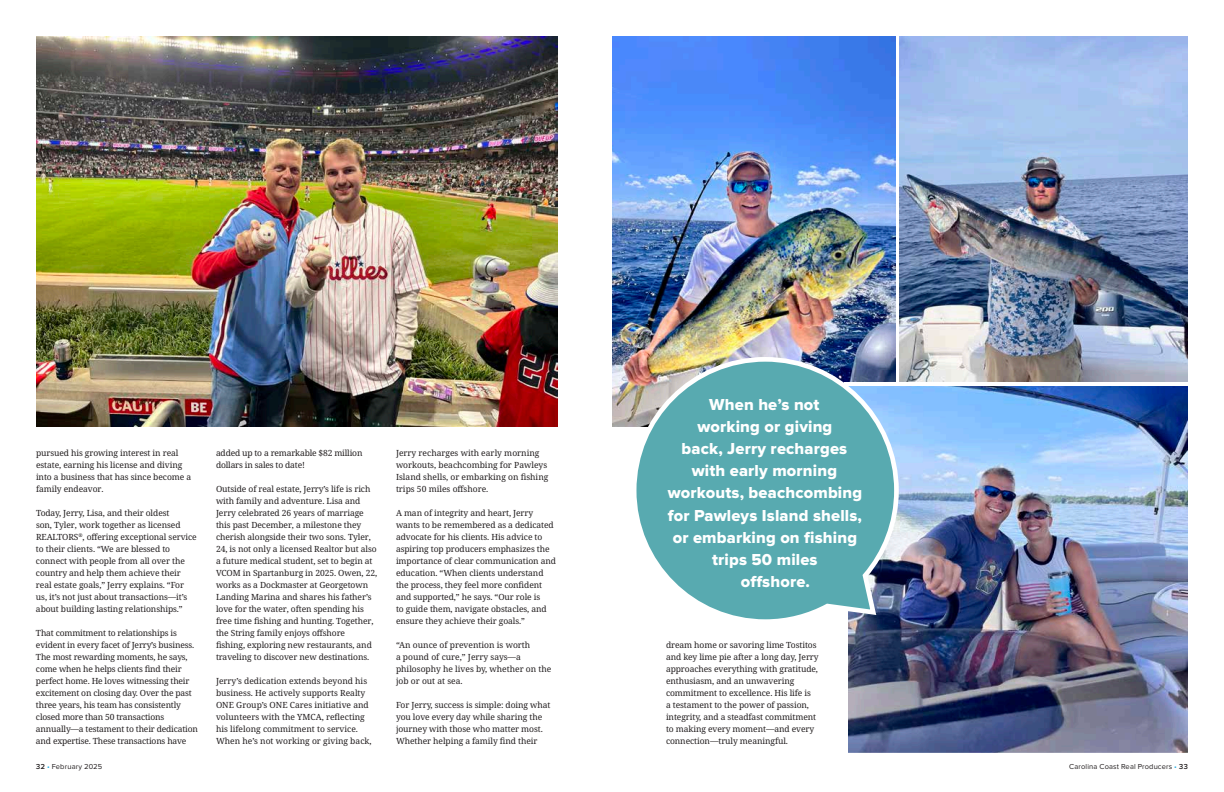
<style>
.page{position:relative;width:1224px;height:792px;background:#fff}
.page>*{position:absolute;margin:0;border:0;box-sizing:border-box;transform-origin:0 0}
.t1{font:16.5px "Proxima Nova Extrabld";letter-spacing:.01em;color:#fff}
.t2{font:8.5px/12px "Avrile Serif";letter-spacing:-.01em;color:#231f20}
.t3{font:7.5px "Proxima Nova";letter-spacing:.02em;color:#231f20}
.s1{font-weight:600}
.s2{color:#19a8e0}
</style>
<div class="page">
<img style="left:900px;top:36px;width:288px;height:346px">
<img style="left:612px;top:36px;width:284px;height:391px">
<img style="left:849px;top:387px;width:339px;height:365px">
<div style="left:844px;top:382px;width:350px;height:375px;border:4px solid #fff"></div>
<img style="left:36px;top:36px;width:521px;height:391px">
<svg style="left:629px;top:355px;width:272px;height:271px;background:#76b2b8"></svg>
<p class="t2" style="left:36px;top:447px;width:157px">pursued his growing interest in real estate, earning his license and diving into a business that has since become a family endeavor.</p>
<p class="t2" style="left:36px;top:507px;width:162px">Today, Jerry, Lisa, and their oldest<br>son, Tyler, work together as licensed REALTORS<sup>®</sup>, offering exceptional service to their clients. “We are blessed to connect with people from all over the country and help them achieve their real estate goals,” Jerry explains. “For us, it’s not just about transactions—it’s about building lasting relationships.”</p>
<p class="t2" style="left:36px;top:627px;width:164px">That commitment to relationships is evident in every facet of Jerry’s business.<br>The most rewarding moments, he says, come when he helps clients find their perfect home. He loves witnessing their excitement on closing day. Over the past three years, his team has consistently closed more than 50 transactions annually—a testament to their dedication and expertise. These transactions have</p>
<p class="t2" style="left:216px;top:447px;width:148px">added up to a remarkable $82 million dollars in sales to date!</p>
<p class="t2" style="left:216px;top:483px;width:163px">Outside of real estate, Jerry’s life is rich with family and adventure. Lisa and Jerry celebrated 26 years of marriage this past December, a milestone they cherish alongside their two sons. Tyler, 24, is not only a licensed Realtor but also a future medical student, set to begin at VCOM in Spartanburg in 2025. Owen, 22, works as a Dockmaster at Georgetown Landing Marina and shares his father’s love for the water, often spending his free time fishing and hunting. Together, the String family enjoys offshore<br>fishing, exploring new restaurants, and traveling to discover new destinations.</p>
<p class="t2" style="left:216px;top:675px;width:157px">Jerry’s dedication extends beyond his business. He actively supports Realty ONE Group’s ONE Cares initiative and volunteers with the YMCA, reflecting his lifelong commitment to service.<br>When he’s not working or giving back,</p>
<p class="t2" style="left:396px;top:447px;width:154px">Jerry recharges with early morning workouts, beachcombing for Pawleys Island shells, or embarking on fishing trips 50 miles offshore.</p>
<p class="t2" style="left:396px;top:507px;width:162px">A man of integrity and heart, Jerry wants to be remembered as a dedicated advocate for his clients. His advice to aspiring top producers emphasizes the importance of clear communication and education. “When clients understand the process, they feel more confident and supported,” he says. “Our role is<br>to guide them, navigate obstacles, and ensure they achieve their goals.”</p>
<p class="t2" style="left:396px;top:639px;width:157px">“An ounce of prevention is worth<br>a pound of cure,” Jerry says—a philosophy he lives by, whether on the job or out at sea.</p>
<p class="t2" style="left:396px;top:699px;width:156px">For Jerry, success is simple: doing what you love every day while sharing the journey with those who matter most.<br>Whether helping a family find their</p>
<h1 class="t1" style="left:709px;top:397px;width:112px">When he’s not</h1>
<h1 class="t1" style="left:697px;top:419px;width:136px">working or giving</h1>
<h1 class="t1" style="left:682px;top:441px;width:167px">back, Jerry recharges</h1>
<h1 class="t1" style="left:692px;top:463px;width:147px">with early morning</h1>
<h1 class="t1" style="left:668px;top:485px;width:196px">workouts, beachcombing</h1>
<h1 class="t1" style="left:668px;top:508px;width:196px">for Pawleys Island shells,</h1>
<h1 class="t1" style="left:673px;top:530px;width:186px">or embarking on fishing</h1>
<h1 class="t1" style="left:712px;top:552px;width:107px">trips 50 miles</h1>
<h1 class="t1" style="left:741px;top:574px;width:71px">offshore.</h1>
<p class="t2" style="left:666px;top:639px;width:154px">dream home or savoring lime Tostitos and key lime pie after a long day, Jerry approaches everything with gratitude, enthusiasm, and an unwavering commitment to excellence. His life is<br>a testament to the power of passion, integrity, and a steadfast commitment to making every moment—and every connection—truly meaningful.</p>
<p class="t3" style="left:36px;top:762px;width:68px"><span class="s1">32</span> <span class="s2">•</span> February 2025</p>
<p class="t3" style="left:1069px;top:762px;width:120px">Carolina Coast Real Producers <span class="s2">•</span> <span class="s1">33</span></p>
</div>
